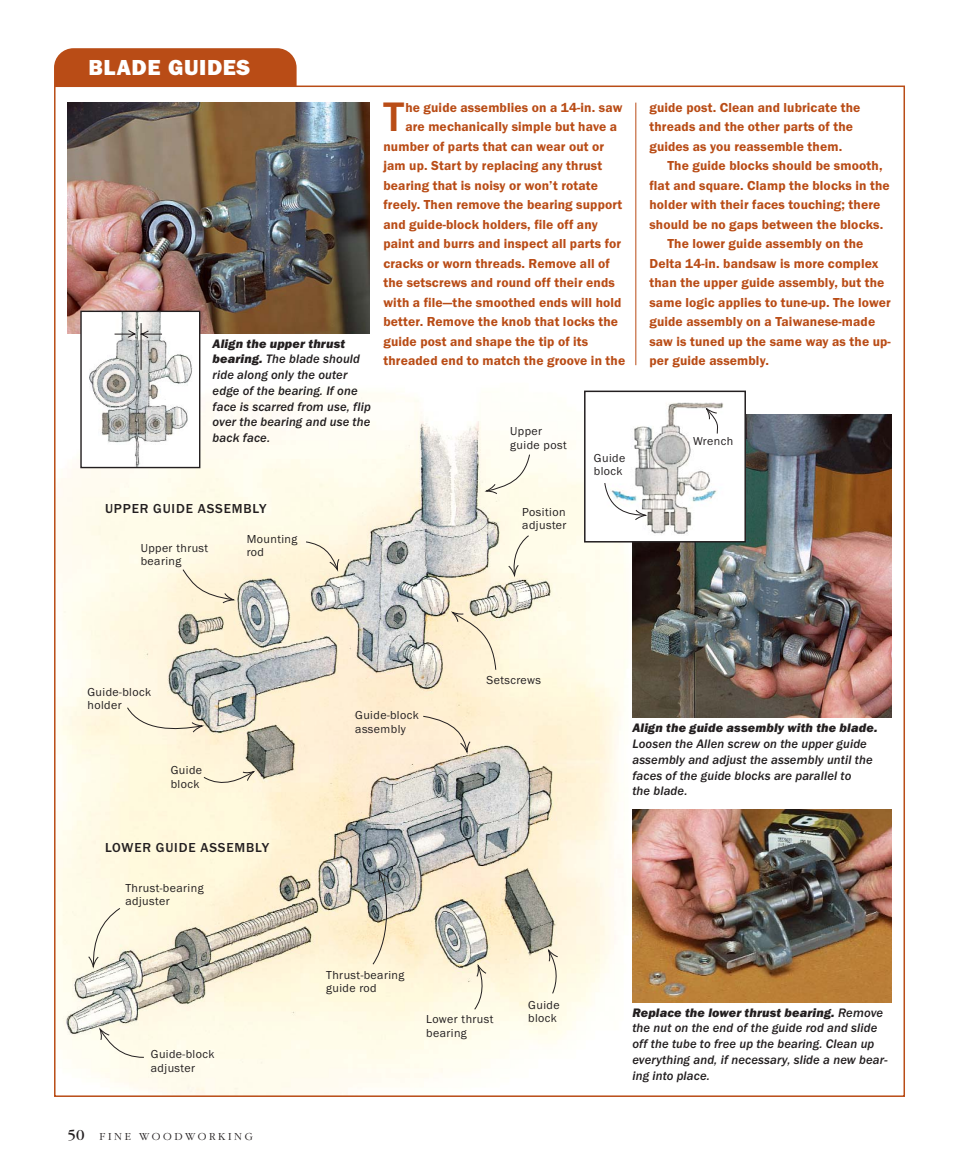
<style>
.page{position:relative;width:959px;height:1175px;background:#fff}
.page>*{position:absolute;margin:0;border:0;box-sizing:border-box;transform-origin:0 0}
.t1{font:500 42.75px "Franklin Gothic Itc T";color:#b94c16}
.t2{font:800 22.5px "Franklin Gothic Itc T";letter-spacing:.025em;color:#fff}
.t3{font:600 13.5px/19.5px "Franklin Gothic Itc T";letter-spacing:.01em;color:#b94c16}
.t4{font:500 13.5px "Franklin Gothic Itc T";letter-spacing:.06em;color:#231f20}
.t5{font:italic 500 12.75px/15.8px "Franklin Gothic Itc T";letter-spacing:.01em;color:#231f20}
.t6{font:italic 800 12.75px "Franklin Gothic Itc T";letter-spacing:.01em;color:#231f20}
.t7{font:12px/13.5px "Franklin Gothic Itc T";letter-spacing:.035em;color:#231f20}
.t8{font:10.5px "L Garamond";letter-spacing:.25em;color:#231f20}
.s1{font-weight:800}
.s2{font-family:"Garamond";font-size:15px}
</style>
<div class="page">
<div style="left:54px;top:48px;width:242px;height:78px;background:#b94c16;border-radius:20px"></div>
<img style="left:57px;top:364px;width:588px;height:729px">
<hr style="left:635px;top:103px;width:1px;height:262px;background:#b94c16">
<div style="left:54px;top:86px;width:432px;height:164px;background:#fff"></div>
<img style="left:632px;top:414px;width:259px;height:303px">
<div style="left:584px;top:391px;width:161px;height:151px;background:#fff"></div>
<img style="left:634px;top:402px;width:90px;height:132px">
<div style="left:584px;top:390px;width:162px;height:152px;border:2px solid #231f20"></div>
<div style="left:632px;top:940px;width:259px;height:148px;background:#fff"></div>
<img style="left:632px;top:809px;width:259px;height:193px">
<svg style="left:182px;top:568px;width:54px;height:36px;background:#f5ebd1"></svg>
<svg style="left:305px;top:541px;width:35px;height:31px"></svg>
<svg style="left:126px;top:706px;width:79px;height:27px;background:#e8e2cd"></svg>
<svg style="left:203px;top:770px;width:53px;height:18px"></svg>
<svg style="left:483px;top:454px;width:47px;height:41px"></svg>
<svg style="left:507px;top:534px;width:22px;height:44px"></svg>
<svg style="left:450px;top:610px;width:46px;height:60px;background:#f2e6ca"></svg>
<svg style="left:422px;top:715px;width:49px;height:40px;background:#f5e5cb"></svg>
<svg style="left:372px;top:867px;width:20px;height:98px;background:#b6b4a5"></svg>
<svg style="left:88px;top:907px;width:33px;height:62px;background:#f0ecda"></svg>
<svg style="left:99px;top:1026px;width:46px;height:32px"></svg>
<svg style="left:473px;top:963px;width:14px;height:47px"></svg>
<svg style="left:547px;top:948px;width:11px;height:46px"></svg>
<svg style="left:704px;top:406px;width:16px;height:28px"></svg>
<svg style="left:604px;top:482px;width:44px;height:39px"></svg>
<img style="left:68px;top:103px;width:301px;height:230px">
<img style="left:82px;top:313px;width:116px;height:153px">
<div style="left:80px;top:311px;width:120px;height:157px;border:1px solid #231f20"></div>
<svg style="left:114px;top:322px;width:49px;height:48px;background:#c4c5c4"></svg>
<h2 class="t2" style="left:89px;top:60px;width:163px">BLADE GUIDES</h2>
<p class="t5" style="left:213px;top:337px;width:160px"><span class="s1">Align the upper thrust bearing.</span> The blade should ride along only the outer edge of the bearing. If one face is scarred from use, flip over the bearing and use the back face.</p>
<p class="t4" style="left:105px;top:504px;width:163px">UPPER GUIDE ASSEMBLY</p>
<p class="t7" style="left:141px;top:542px;width:69px">Upper thrust bearing</p>
<p class="t7" style="left:247px;top:533px;width:52px">Mounting rod</p>
<h1 class="t1" style="left:383px;top:103px;width:22px">T</h1>
<p class="t3" style="left:405px;top:99px;width:218px">he guide assemblies on a 14-in. saw</p>
<p class="t3" style="left:405px;top:118px;width:213px">are mechanically simple but have a</p>
<p class="t3" style="left:383px;top:138px;width:222px">number of parts that can wear out or</p>
<p class="t3" style="left:383px;top:157px;width:220px">jam up. Start by replacing any thrust</p>
<p class="t3" style="left:383px;top:177px;width:216px">bearing that is noisy or won’t rotate</p>
<p class="t3" style="left:383px;top:196px;width:240px">freely. Then remove the bearing support</p>
<p class="t3" style="left:383px;top:216px;width:216px">and guide-block holders, file off any</p>
<p class="t3" style="left:383px;top:235px;width:239px">paint and burrs and inspect all parts for</p>
<p class="t3" style="left:383px;top:255px;width:228px">cracks or worn threads. Remove all of</p>
<p class="t3" style="left:383px;top:274px;width:233px">the setscrews and round off their ends</p>
<p class="t3" style="left:383px;top:294px;width:239px">with a file—the smoothed ends will hold</p>
<p class="t3" style="left:383px;top:313px;width:236px">better. Remove the knob that locks the</p>
<p class="t3" style="left:383px;top:333px;width:206px">guide post and shape the tip of its</p>
<p class="t3" style="left:383px;top:352px;width:243px">threaded end to match the groove in the</p>
<p class="t7" style="left:510px;top:425px;width:58px">Upper guide post</p>
<p class="t7" style="left:522px;top:506px;width:46px">Position adjuster</p>
<p class="t7" style="left:594px;top:452px;width:33px">Guide block</p>
<p class="t3" style="left:649px;top:99px;width:212px">guide post. Clean and lubricate the threads and the other parts of the guides as you reassemble them.</p>
<p class="t3" style="left:667px;top:157px;width:217px">The guide blocks should be smooth,</p>
<p class="t3" style="left:649px;top:177px;width:242px">flat and square. Clamp the blocks in the</p>
<p class="t3" style="left:649px;top:196px;width:232px">holder with their faces touching; there</p>
<p class="t3" style="left:649px;top:216px;width:235px">should be no gaps between the blocks.</p>
<p class="t3" style="left:667px;top:235px;width:197px">The lower guide assembly on the</p>
<p class="t3" style="left:649px;top:255px;width:231px">Delta 14-in. bandsaw is more complex</p>
<p class="t3" style="left:649px;top:274px;width:236px">than the upper guide assembly, but the</p>
<p class="t3" style="left:649px;top:294px;width:243px">same logic applies to tune-up. The lower</p>
<p class="t3" style="left:649px;top:313px;width:227px">guide assembly on a Taiwanese-made</p>
<p class="t3" style="left:649px;top:333px;width:243px">saw is tuned up the same way as the up-</p>
<p class="t3" style="left:649px;top:352px;width:121px">per guide assembly.</p>
<p class="t7" style="left:693px;top:435px;width:42px">Wrench</p>
<p class="t7" style="left:486px;top:674px;width:56px">Setscrews</p>
<p class="t7" style="left:87px;top:686px;width:65px">Guide-block holder</p>
<p class="t7" style="left:171px;top:764px;width:33px">Guide block</p>
<p class="t4" style="left:105px;top:843px;width:165px">LOWER GUIDE ASSEMBLY</p>
<p class="t7" style="left:125px;top:882px;width:80px">Thrust-bearing adjuster</p>
<p class="t7" style="left:151px;top:1048px;width:65px">Guide-block adjuster</p>
<p class="t8" style="left:68px;top:1131px;width:187px"><span class="s2">50</span> FINE WOODWORKING</p>
<p class="t7" style="left:355px;top:709px;width:65px">Guide-block assembly</p>
<p class="t7" style="left:326px;top:969px;width:80px">Thrust-bearing guide rod</p>
<p class="t7" style="left:426px;top:1013px;width:69px">Lower thrust bearing</p>
<p class="t7" style="left:528px;top:999px;width:33px">Guide block</p>
<p class="t6" style="left:632px;top:724px;width:247px">Align the guide assembly with the blade.</p>
<p class="t5" style="left:632px;top:737px;width:242px">Loosen the Allen screw on the upper guide assembly and adjust the assembly until the faces of the guide blocks are parallel to<br>the blade.</p>
<p class="t5" style="left:632px;top:1005px;width:257px"><span class="s1">Replace the lower thrust bearing.</span> Remove the nut on the end of the guide rod and slide off the tube to free up the bearing. Clean up everything and, if necessary, slide a new bear&shy;ing into place.</p>
</div>
